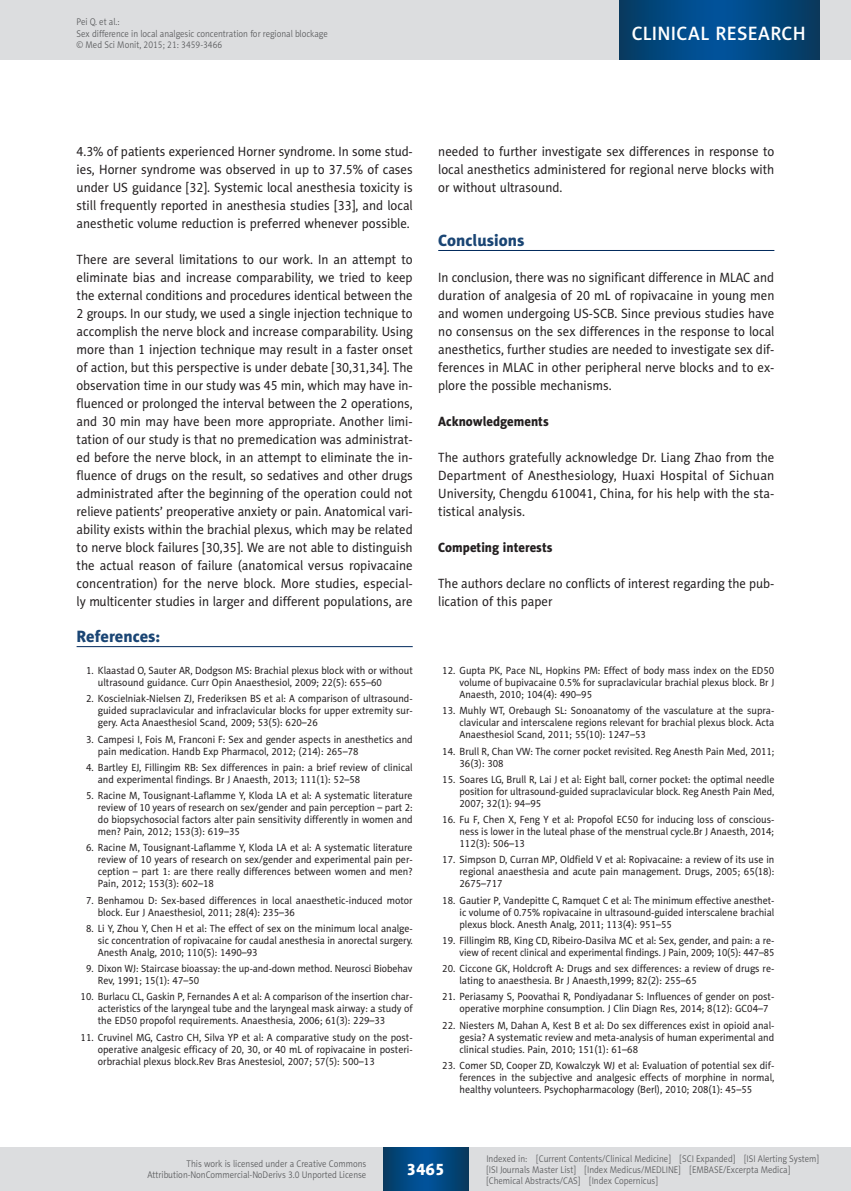
<style>
.page{position:relative;width:851px;height:1191px;background:#fff}
.page>*{position:absolute;margin:0;border:0;box-sizing:border-box;transform-origin:0 0}
.t1{font:19.5px "Naomi Sans EFN Medium";letter-spacing:.015em;color:#fff}
.MSM_Headline_1{font:16.5px "Naomi Sans EFN Heavy";color:#1a4574}
.MSM_Referencje_Tytul{font:16.5px "Naomi Sans EFN Heavy";color:#1a4574}
.t2{font:16.5px "Naomi Sans EFN Heavy";color:#fff}
.MSM_Body{font:13.5px/18px "Naomi Sans EFN";color:#231f20;text-align:justify;scale:.95 1}
.MSM_Body-2{font:13.5px/18px "Naomi Sans EFN";color:#231f20;text-align:justify;scale:.94 1}
.MSM_Headline_2{font:13.5px "Naomi Sans EFN Heavy";color:#231f20;scale:.95 1}
.MSM_Referencje_punkt{font:10.5px/12px "Naomi Sans EFN";color:#231f20;text-align:justify;scale:.95 1}
.MSM_Referencje_punkt-2{font:10.5px/12px "Naomi Sans EFN";color:#231f20;text-align:justify;scale:.94 1}
.t3{font:9.75px/11.2px "Naomi Sans EFN Light";color:#57585a;scale:.9 1}
</style>
<div class="page">
<hr style="left:438px;top:250px;width:336px;height:1px;background:#00295c">
<hr style="left:77px;top:646px;width:335px;height:1px;background:#00295c">
<div style="left:0;top:1148px;width:850px;height:43px;background:#dcdddf"></div>
<svg style="left:383px;top:1147px;width:85px;height:43px;background:#02477e"></svg>
<div style="left:0;top:0;width:850px;height:60px;background:#dcdddf"></div>
<svg style="left:619px;top:0;width:200px;height:60px;background:#02477e"></svg>
<p class="t3" style="left:77px;top:16px;width:280px">Pei Q. et al.:<br>Sex difference in local analgesic concentration for regional blockage © Med Sci Monit, 2015; 21: 3459-3466</p>
<h1 class="t1" style="left:631px;top:22px;width:175px">CLINICAL RESEARCH</h1>
<p class="MSM_Body-2" style="left:77px;top:142px;width:359px">4.3% of patients experienced Horner syndrome. In some stud&shy;ies, Horner syndrome was observed in up to 37.5% of cases under US guidance [32]. Systemic local anesthesia toxicity is still frequently reported in anesthesia studies [33], and local anesthetic volume reduction is preferred whenever possible.</p>
<p class="MSM_Body" style="left:77px;top:250px;width:355px">There are several limitations to our work. In an attempt to eliminate bias and increase comparability, we tried to keep the external conditions and procedures identical between the 2 groups. In our study, we used a single injection technique to accomplish the nerve block and increase comparability. Using more than 1 injection technique may result in a faster onset of action, but this perspective is under debate [30,31,34]. The observation time in our study was 45 min, which may have in&shy;fluenced or prolonged the interval between the 2 operations, and 30 min may have been more appropriate. Another limi&shy;tation of our study is that no premedication was administrat&shy;ed before the nerve block, in an attempt to eliminate the in&shy;fluence of drugs on the result, so sedatives and other drugs administrated after the beginning of the operation could not relieve patients’ preoperative anxiety or pain. Anatomical vari&shy;ability exists within the brachial plexus, which may be related to nerve block failures [30,35]. We are not able to distinguish the actual reason of failure (anatomical versus ropivacaine concentration) for the nerve block. More studies, especial&shy;ly multicenter studies in larger and different populations, are</p>
<p class="MSM_Referencje_Tytul" style="left:77px;top:626px;width:85px">References:</p>
<p class="MSM_Referencje_punkt" style="left:98px;top:664px;width:333px;text-indent:-12px">1. Klaastad O, Sauter AR, Dodgson MS: Brachial plexus block with or without ultrasound guidance. Curr Opin Anaesthesiol, 2009; 22(5): 655–60</p>
<p class="MSM_Referencje_punkt" style="left:98px;top:693px;width:333px;text-indent:-12px">2. Koscielniak-Nielsen ZJ, Frederiksen BS et al: A comparison of ultrasound&shy;guided supraclavicular and infraclavicular blocks for upper extremity sur&shy;gery. Acta Anaesthesiol Scand, 2009; 53(5): 620–26</p>
<p class="MSM_Referencje_punkt" style="left:98px;top:733px;width:333px;text-indent:-12px">3. Campesi I, Fois M, Franconi F: Sex and gender aspects in anesthetics and pain medication. Handb Exp Pharmacol, 2012; (214): 265–78</p>
<p class="MSM_Referencje_punkt" style="left:98px;top:761px;width:333px;text-indent:-12px">4. Bartley EJ, Fillingim RB: Sex differences in pain: a brief review of clinical and experimental findings. Br J Anaesth, 2013; 111(1): 52–58</p>
<p class="MSM_Referencje_punkt" style="left:98px;top:789px;width:333px;text-indent:-12px">5. Racine M, Tousignant-Laflamme Y, Kloda LA et al: A systematic literature review of 10 years of research on sex/gender and pain perception – part 2: do biopsychosocial factors alter pain sensitivity differently in women and men? Pain, 2012; 153(3): 619–35</p>
<p class="MSM_Referencje_punkt" style="left:98px;top:842px;width:333px;text-indent:-12px">6. Racine M, Tousignant-Laflamme Y, Kloda LA et al: A systematic literature review of 10 years of research on sex/gender and experimental pain per&shy;ception – part 1: are there really differences between women and men?<br>Pain, 2012; 153(3): 602–18</p>
<p class="MSM_Referencje_punkt" style="left:98px;top:894px;width:333px;text-indent:-12px">7. Benhamou D: Sex-based differences in local anaesthetic-induced motor block. Eur J Anaesthesiol, 2011; 28(4): 235–36</p>
<p class="MSM_Referencje_punkt" style="left:98px;top:922px;width:333px;text-indent:-12px">8. Li Y, Zhou Y, Chen H et al: The effect of sex on the minimum local analge&shy;sic concentration of ropivacaine for caudal anesthesia in anorectal surgery.<br>Anesth Analg, 2010; 110(5): 1490–93</p>
<p class="MSM_Referencje_punkt-2" style="left:98px;top:962px;width:336px;text-indent:-12px">9. Dixon WJ: Staircase bioassay: the up-and-down method. Neurosci Biobehav<br>Rev, 1991; 15(1): 47–50</p>
<p class="MSM_Referencje_punkt-2" style="left:98px;top:991px;width:336px;text-indent:-17px">10. Burlacu CL, Gaskin P, Fernandes A et al: A comparison of the insertion char&shy;acteristics of the laryngeal tube and the laryngeal mask airway: a study of the ED50 propofol requirements. Anaesthesia, 2006; 61(3): 229–33</p>
<p class="MSM_Referencje_punkt" style="left:98px;top:1031px;width:333px;text-indent:-17px">11. Cruvinel MG, Castro CH, Silva YP et al: A comparative study on the post&shy;operative analgesic efficacy of 20, 30, or 40 mL of ropivacaine in posteri&shy;orbrachial plexus block.Rev Bras Anestesiol, 2007; 57(5): 500–13</p>
<p class="MSM_Body" style="left:438px;top:142px;width:355px">needed to further investigate sex differences in response to local anesthetics administered for regional nerve blocks with or without ultrasound.</p>
<p class="MSM_Headline_1" style="left:438px;top:230px;width:88px">Conclusions</p>
<p class="MSM_Body-2" style="left:438px;top:268px;width:359px">In conclusion, there was no significant difference in MLAC and duration of analgesia of 20 mL of ropivacaine in young men and women undergoing US-SCB. Since previous studies have no consensus on the sex differences in the response to local anesthetics, further studies are needed to investigate sex dif&shy;ferences in MLAC in other peripheral nerve blocks and to ex&shy;plore the possible mechanisms.</p>
<p class="MSM_Headline_2" style="left:438px;top:413px;width:118px">Acknowledgements</p>
<p class="MSM_Body" style="left:438px;top:448px;width:355px">The authors gratefully acknowledge Dr. Liang Zhao from the Department of Anesthesiology, Huaxi Hospital of Sichuan University, Chengdu 610041, China, for his help with the sta&shy;tistical analysis.</p>
<p class="MSM_Headline_2" style="left:438px;top:539px;width:122px">Competing interests</p>
<p class="MSM_Body-2" style="left:438px;top:574px;width:359px">The authors declare no conflicts of interest regarding the pub&shy;lication of this paper</p>
<p class="MSM_Referencje_punkt" style="left:459px;top:664px;width:333px;text-indent:-17px">12. Gupta PK, Pace NL, Hopkins PM: Effect of body mass index on the ED50 volume of bupivacaine 0.5% for supraclavicular brachial plexus block. Br J Anaesth, 2010; 104(4): 490–95</p>
<p class="MSM_Referencje_punkt" style="left:459px;top:705px;width:333px;text-indent:-17px">13. Muhly WT, Orebaugh SL: Sonoanatomy of the vasculature at the supra&shy;clavicular and interscalene regions relevant for brachial plexus block. Acta Anaesthesiol Scand, 2011; 55(10): 1247–53</p>
<p class="MSM_Referencje_punkt" style="left:459px;top:745px;width:333px;text-indent:-17px">14. Brull R, Chan VW: The corner pocket revisited. Reg Anesth Pain Med, 2011;<br>36(3): 308</p>
<p class="MSM_Referencje_punkt" style="left:459px;top:773px;width:333px;text-indent:-17px">15. Soares LG, Brull R, Lai J et al: Eight ball, corner pocket: the optimal needle position for ultrasound-guided supraclavicular block. Reg Anesth Pain Med, 2007; 32(1): 94–95</p>
<p class="MSM_Referencje_punkt" style="left:459px;top:813px;width:333px;text-indent:-17px">16. Fu F, Chen X, Feng Y et al: Propofol EC50 for inducing loss of conscious&shy;ness is lower in the luteal phase of the menstrual cycle.Br J Anaesth, 2014; 112(3): 506–13</p>
<p class="MSM_Referencje_punkt" style="left:459px;top:854px;width:333px;text-indent:-17px">17. Simpson D, Curran MP, Oldfield V et al: Ropivacaine: a review of its use in regional anaesthesia and acute pain management. Drugs, 2005; 65(18):<br>2675–717</p>
<p class="MSM_Referencje_punkt-2" style="left:459px;top:894px;width:336px;text-indent:-17px">18. Gautier P, Vandepitte C, Ramquet C et al: The minimum effective anesthet&shy;ic volume of 0.75% ropivacaine in ultrasound-guided interscalene brachial plexus block. Anesth Analg, 2011; 113(4): 951–55</p>
<p class="MSM_Referencje_punkt" style="left:442px;top:934px;width:351px;text-align:right">19. Fillingim RB, King CD, Ribeiro-Dasilva MC et al: Sex, gender, and pain: a re&shy;view of recent clinical and experimental findings. J Pain, 2009; 10(5): 447–85</p>
<p class="MSM_Referencje_punkt" style="left:459px;top:962px;width:333px;text-indent:-17px">20. Ciccone GK, Holdcroft A: Drugs and sex differences: a review of drugs re&shy;lating to anaesthesia. Br J Anaesth,1999; 82(2): 255–65</p>
<p class="MSM_Referencje_punkt" style="left:459px;top:991px;width:333px;text-indent:-17px">21. Periasamy S, Poovathai R, Pondiyadanar S: Influences of gender on post&shy;operative morphine consumption. J Clin Diagn Res, 2014; 8(12): GC04–7</p>
<p class="MSM_Referencje_punkt" style="left:459px;top:1019px;width:333px;text-indent:-17px">22. Niesters M, Dahan A, Kest B et al: Do sex differences exist in opioid anal&shy;gesia? A systematic review and meta-analysis of human experimental and clinical studies. Pain, 2010; 151(1): 61–68</p>
<p class="MSM_Referencje_punkt" style="left:459px;top:1059px;width:333px;text-indent:-17px">23. Comer SD, Cooper ZD, Kowalczyk WJ et al: Evaluation of potential sex dif&shy;ferences in the subjective and analgesic effects of morphine in normal, healthy volunteers. Psychopharmacology (Berl), 2010; 208(1): 45–55</p>
<p class="t3" style="left:147px;top:1158px;width:245px;text-align:right">This work is licensed under a Creative Commons<br>Attribution-NonCommercial-NoDerivs 3.0 Unported License</p>
<h2 class="t2" style="left:406px;top:1159px;width:40px">3465</h2>
<p class="t3" style="left:486px;top:1152px;width:371px">Indexed in: [Current Contents/Clinical Medicine] [SCI Expanded] [ISI Alerting System] [ISI Journals Master List] [Index Medicus/MEDLINE] [EMBASE/Excerpta Medica] [Chemical Abstracts/CAS] [Index Copernicus]</p>
</div>
